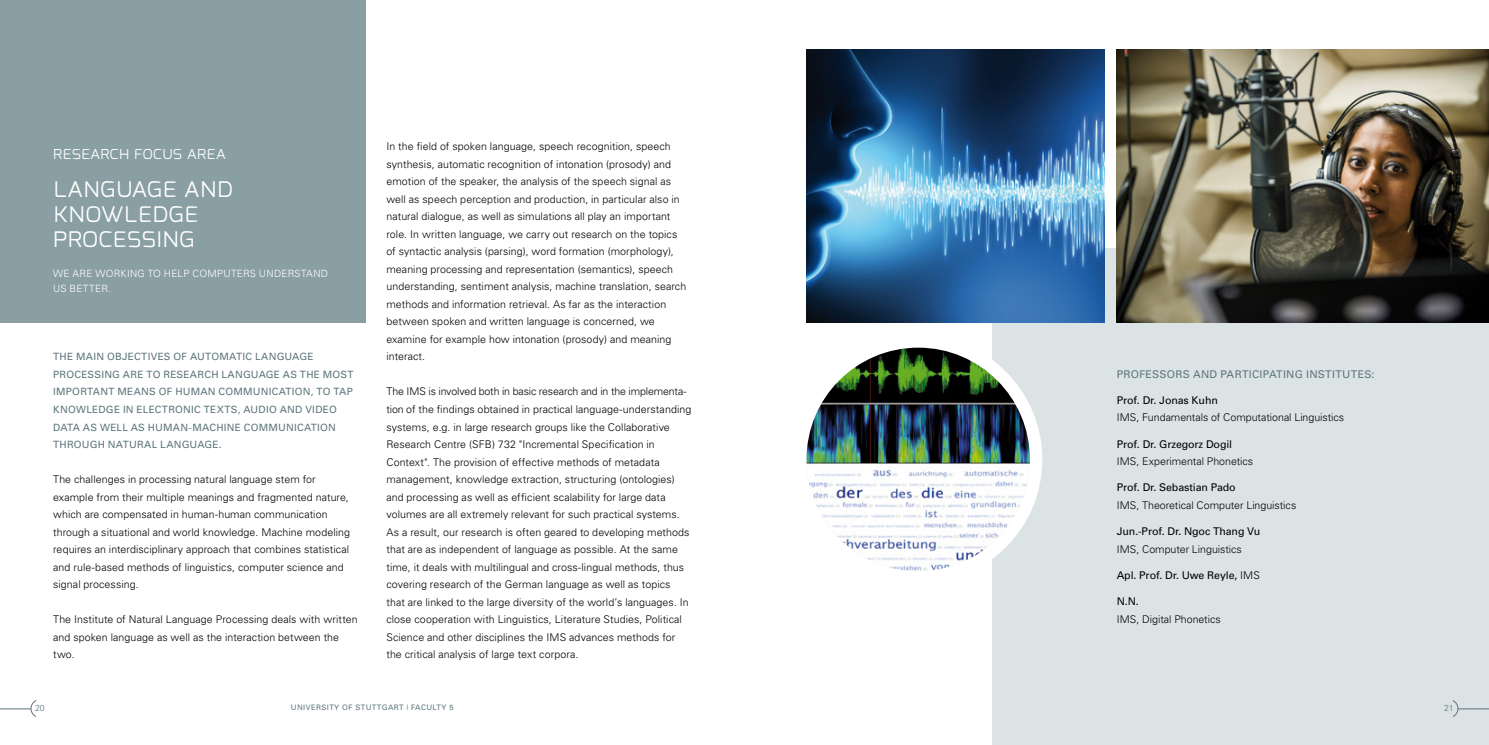
<style>
.page{position:relative;width:1489px;height:745px;background:#fff}
.page>*{position:absolute;margin:0;border:0;box-sizing:border-box;transform-origin:0 0}
.t1{font:300 27.5px/25px "Exo";color:#fff}
.t2{font:300 17.5px "Exo";color:#fff}
.t3{font:300 10.62px/17.5px "Univers";letter-spacing:.005em;color:#000}
.t4{font:10.62px "Univers";letter-spacing:-.01em;color:#000}
.t5{font:10.62px "Univers";letter-spacing:.025em;color:#5d767b}
.t6{font:10px/17.5px "Univers";letter-spacing:.025em;color:#5d767b}
.t7{font:300 10px/15px "Univers";letter-spacing:.025em;color:#fff}
.t8{font:300 8.75px "Univers";color:#5d767b}
.t9{font:7.5px "Univers";letter-spacing:.015em;color:#5d767b}
.s1{font-weight:300}
</style>
<div class="page">
<hr style="left:0;top:708px;width:31px;height:1px;background:#5d767b">
<svg style="left:31px;top:700px;width:6px;height:16px"></svg>
<div style="left:992px;top:248px;width:496px;height:496px;background:#dce3e5"></div>
<img style="left:806px;top:50px;width:298px;height:272px">
<img style="left:1116px;top:50px;width:372px;height:272px">
<div style="left:0;top:0;width:365px;height:322px;background:#8a9fa3"></div>
<svg style="left:918px;top:360px;width:124px;height:211px"></svg>
<img style="left:806px;top:347px;width:223px;height:223px;border-radius:112px">
<hr style="left:1457px;top:708px;width:31px;height:1px;background:#5d767b">
<svg style="left:1452px;top:700px;width:5px;height:16px"></svg>
<h2 class="t2" style="left:53px;top:142px;width:174px">research focus area</h2>
<h1 class="t1" style="left:53px;top:174px;width:182px">language and knowledge processing</h1>
<p class="t7" style="left:53px;top:265px;width:276px">WE ARE WORKING TO HELP COMPUTERS UNDERSTAND<br>US BETTER.</p>
<p class="t6" style="left:53px;top:348px;width:262px">THE MAIN OBJECTIVES OF AUTOMATI C LANG UAGE<br>PROCESSING</p>
<p class="t6" style="left:53px;top:365px;width:302px;text-indent:70px">ARE TO RESEARCH LANG UAG E AS THE MOST I MPORTANT MEANS OF HUMAN COMMUNICATION, TO TAP KN OWLEDGE IN ELECTRONI C TEXTS, AUDI O AN D VI DEO DATA AS WELL AS HUMAN-MACHIN E COMMUNICATION THROUGH NATURAL LANG UAG E.</p>
<p class="t3" style="left:53px;top:470px;width:298px">The challenges in processing natural language stem for example from their multiple meanings and fragmented nature, which are compensated in human-human communication through a situational and world knowledge. Machine modeling requires an interdisciplinary approach that combines statistical and rule-based methods of linguistics, computer science and signal processing.</p>
<p class="t3" style="left:53px;top:610px;width:306px">The Institute of Natural Language Processing deals with written and spoken language as well as the interaction between the two.</p>
<p class="t3" style="left:386px;top:137px;width:301px">In the field of spoken language, speech recognition, speech synthesis, automatic recognition of intonation (prosody) and emotion of the speaker, the analysis of the speech signal as well as speech perception and production, in particular also in natural dialogue, as well as simulations all play an important role. In written language, we carry out research on the topics of syntactic analysis (parsing), word formation (morphology), meaning processing and representation (semantics), speech understanding, sentiment analysis, machine translation, search methods and information retrieval. As far as the interaction between spoken and written language is concerned, we examine for example how intonation (prosody) and meaning interact.</p>
<p class="t3" style="left:386px;top:382px;width:306px">The IMS is involved both in basic research and in the implementa&shy;tion of the findings obtained in practical language-understanding systems, e.g. in large research groups like the Collaborative Research Centre (SFB) 732 "Incremental Specification in Context". The provision of effective methods of metadata management, knowledge extraction, structuring (ontologies) and processing as well as efficient scalability for large data volumes are all extremely relevant for such practical systems.<br>As a result, our research is often geared to developing methods that are as independent of language as possible. At the same time, it deals with multilingual and cross-lingual methods, thus covering research of the German language as well as topics that are linked to the large diversity of the world’s languages. In close cooperation with Linguistics, Literature Studies, Political Science and other disciplines the IMS advances methods for the critical analysis of large text corpora.</p>
<p class="t8" style="left:35px;top:702px;width:11px">20</p>
<p class="t9" style="left:291px;top:702px;width:6px">uni</p>
<p class="t9" style="left:306px;top:702px;width:11px">versit</p>
<p class="t9" style="left:334px;top:702px;width:28px">y of stutt</p>
<p class="t9" style="left:382px;top:702px;width:13px">gart</p>
<p class="t9" style="left:406px;top:702px;width:16px">| facu</p>
<p class="t9" style="left:432px;top:702px;width:22px">lty 5</p>
<p class="t5" style="left:1116px;top:367px;width:167px">PROFESSORS AN D PARTI CI PATING</p>
<p class="t5" style="left:1305px;top:367px;width:70px">IN STITUTES:</p>
<p class="t4" style="left:1116px;top:393px;width:103px">Prof. Dr. Jonas Kuhn</p>
<p class="t3" style="left:1116px;top:408px;width:229px">IMS, Fundamentals of Computational Linguistics</p>
<p class="t4" style="left:1116px;top:437px;width:117px">Prof. Dr. G rzegorz Dogil</p>
<p class="t3" style="left:1116px;top:452px;width:138px">IMS, Experimental Phonetics</p>
<p class="t4" style="left:1116px;top:480px;width:120px">Prof. Dr. Sebastian Pado</p>
<p class="t3" style="left:1116px;top:496px;width:181px">IMS, Theoretical Computer Linguistics</p>
<p class="t4" style="left:1116px;top:524px;width:145px">Jun.-Prof. Dr. Ngoc Thang Vu</p>
<p class="t3" style="left:1116px;top:539px;width:127px">IMS, Computer Linguistics</p>
<p class="t4" style="left:1116px;top:568px;width:145px">Apl. Prof. Dr. Uwe Reyle, <span class="s1">IMS</span></p>
<p class="t4" style="left:1116px;top:594px;width:24px">N.N.</p>
<p class="t3" style="left:1116px;top:609px;width:105px">IMS, Digital Phonetics</p>
<p class="t8" style="left:1443px;top:702px;width:11px">21</p>
</div>
